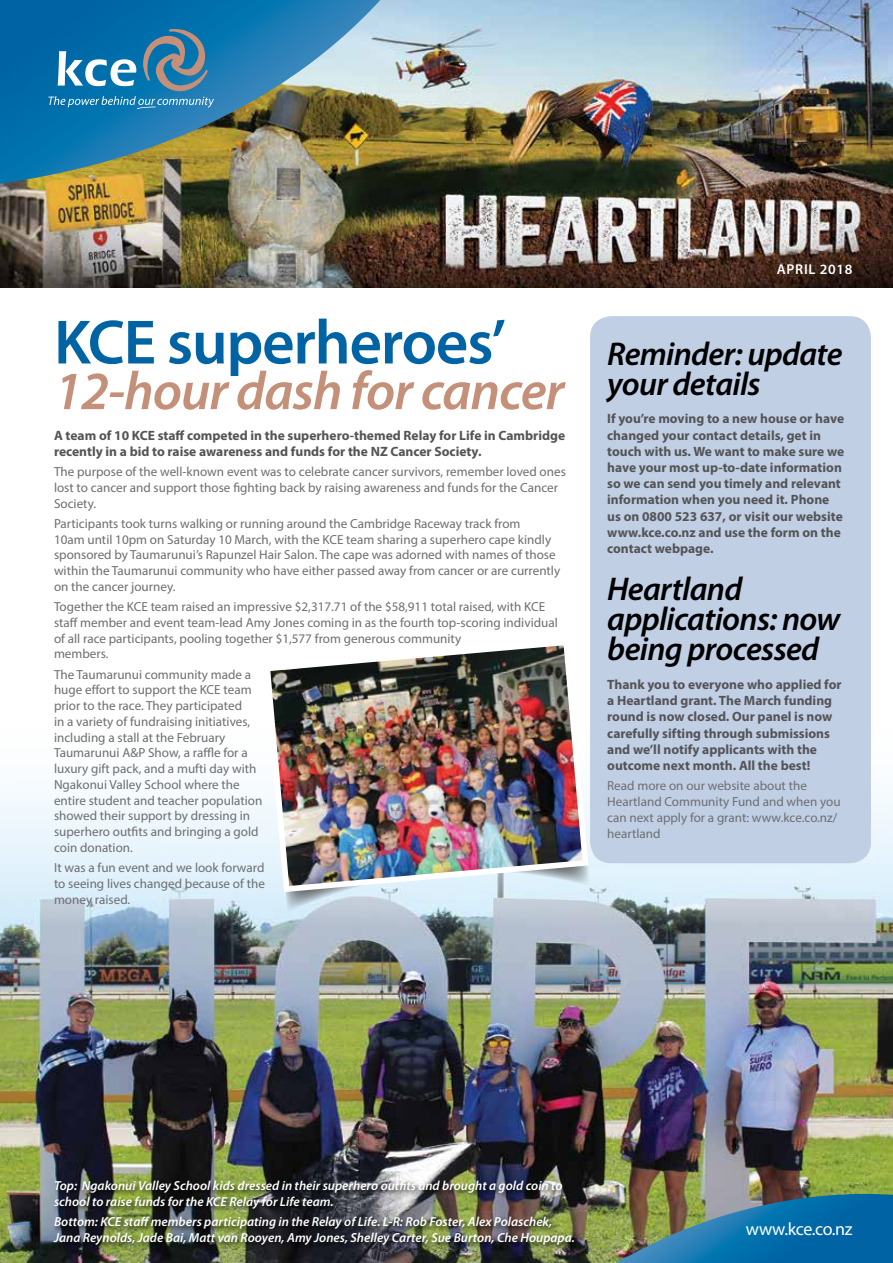
<style>
.page{position:relative;width:893px;height:1263px;background:#fff}
.page>*{position:absolute;margin:0;border:0;box-sizing:border-box;transform-origin:0 0}
.t1{font:600 63.15px "Myriad Pro";letter-spacing:-.02em;color:#0064a4}
.t2{font:italic 600 54.15px "Myriad Pro";letter-spacing:-.02em;color:#c59079}
.t3{font:italic 600 33px/30px "Myriad Pro";letter-spacing:-.02em;color:#000}
.t4{font:18px "Myriad Pro";letter-spacing:-.02em;color:#fff}
.t5{font:600 14.25px "Myriad Pro";letter-spacing:.05em;color:#fff}
.t6{font:700 13.5px/16.2px "Myriad Pro";color:#545456}
.t7{font:13.2px/15.8px "Myriad Pro";color:#6d6e71}
.t8{font:italic 600 13.2px/15.8px "Myriad Pro";color:#fff}
</style>
<div class="page">
<img style="left:0;top:0;width:893px;height:287px">
<img style="left:0;top:796px;width:893px;height:467px">
<div style="left:590px;top:316px;width:281px;height:547px;background:#c1cfe5;border-radius:21px"></div>
<img style="left:0;top:0;width:380px;height:184px">
<svg style="left:48px;top:29px;width:166px;height:80px;background:#3784b0"></svg>
<img style="left:616px;top:1194px;width:277px;height:69px">
<div style="left:52px;top:1179px;width:529px;height:73px;background:#000;opacity:.75"></div>
<svg style="left:267px;top:895px;width:324px;height:18px;background:#cbdbe7"></svg>
<img style="left:261px;top:645px;width:331px;height:250px">
<h1 class="t1" style="left:54px;top:307px;width:454px">KCE superheroes’</h1>
<h2 class="t2" style="left:54px;top:361px;width:512px">12-hour dash for cancer</h2>
<p class="t6" style="left:54px;top:426px;width:513px">A team of 10 KCE staff competed in the superhero-themed Relay for Life in Cambridge recently in a bid to raise awareness and funds for the NZ Cancer Society.</p>
<p class="t7" style="left:54px;top:463px;width:513px">The purpose of the well-known event was to celebrate cancer survivors, remember loved ones lost to cancer and support those fighting back by raising awareness and funds for the Cancer<br>Society.</p>
<p class="t7" style="left:54px;top:515px;width:508px">Participants took turns walking or running around the Cambridge Raceway track from<br>10am until 10pm on Saturday 10 March, with the KCE team sharing a superhero cape kindly sponsored by Taumarunui’s Rapunzel Hair Salon. The cape was adorned with names of those within the Taumarunui community who have either passed away from cancer or are currently on the cancer journey.</p>
<p class="t7" style="left:54px;top:598px;width:505px">Together the KCE team raised an impressive $2,317.71 of the $58,911 total raised, with KCE staff member and event team-lead Amy Jones coming in as the fourth top-scoring individual of all race participants, pooling together $1,577 from generous community<br>members.</p>
<p class="t7" style="left:54px;top:666px;width:210px">The Taumarunui community made a huge effort to support the KCE team prior to the race. They participated<br>in a variety of fundraising initiatives, including a stall at the February Taumarunui A&amp;P Show, a raffle for a luxury gift pack, and a mufti day with Ngakonui Valley School where the entire student and teacher population showed their support by dressing in superhero outfits and bringing a gold coin donation.</p>
<p class="t7" style="left:54px;top:859px;width:212px;text-align:justify">It was a fun event and we look forward to seeing lives changed because of the money raised.</p>
<p class="t5" style="left:777px;top:261px;width:77px">APRIL 2018</p>
<h3 class="t3" style="left:607px;top:339px;width:237px">Reminder: update your details</h3>
<p class="t6" style="left:607px;top:410px;width:239px">If you’re moving to a new house or have changed your contact details, get in touch with us. We want to make sure we have your most up-to-date information so we can send you timely and relevant information when you need it. Phone us on 0800 523 637, or visit our website www.kce.co.nz and use the form on the contact webpage.</p>
<h3 class="t3" style="left:607px;top:575px;width:235px">Heartland applications: now being processed</h3>
<p class="t6" style="left:607px;top:676px;width:236px">Thank you to everyone who applied for a Heartland grant. The March funding round is now closed. Our panel is now carefully sifting through submissions and we’ll notify applicants with the outcome next month. All the best!</p>
<p class="t7" style="left:607px;top:778px;width:235px">Read more on our website about the<br>Heartland Community Fund and when you can next apply for a grant: www.kce.co.nz/ heartland</p>
<p class="t8" style="left:54px;top:1178px;width:510px">Top: Ngakonui Valley School kids dressed in their superhero outfits and brought a gold coin to school to raise funds for the KCE Relay for Life team.</p>
<p class="t8" style="left:54px;top:1214px;width:522px">Bottom: KCE staff members participating in the Relay of Life. L-R: Rob Foster, Alex Polaschek,<br>Jana Reynolds, Jade Bai, Matt van Rooyen, Amy Jones, Shelley Carter, Sue Burton, Che Houpapa.</p>
<h3 class="t4" style="left:746px;top:1218px;width:108px">www.kce.co.nz</h3>
</div>
